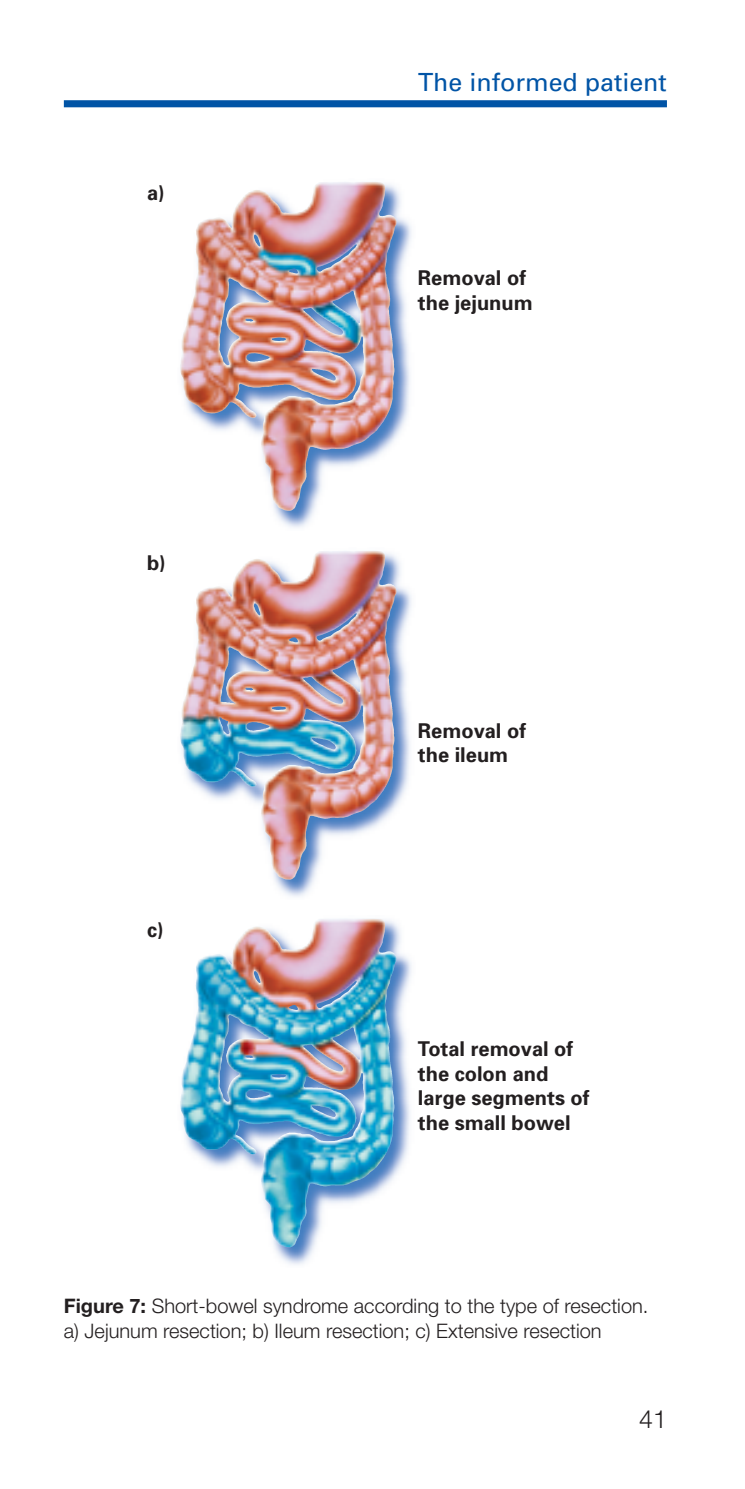
<style>
.page{position:relative;width:745px;height:1489px;background:#fff}
.page>*{position:absolute;margin:0;border:0;box-sizing:border-box;transform-origin:0 0}
.t1{font:25px "Univers";color:#0154a6}
.t2{font:300 25px "Helvetica Neue";color:#231f20}
.t3{font:700 20.5px/24.5px "Univers";color:#231f20}
.t4{font:300 20px/24.5px "Helvetica Neue";color:#231f20}
.s1{font-weight:700}
</style>
<div class="page">
<div style="left:64px;top:100px;width:602px;height:7px;background:#0154a6"></div>
<img style="left:180px;top:182px;width:232px;height:346px">
<img style="left:227px;top:182px;width:139px;height:46px">
<img style="left:180px;top:551px;width:232px;height:346px">
<img style="left:232px;top:551px;width:134px;height:33px">
<img style="left:180px;top:918px;width:232px;height:347px">
<img style="left:227px;top:918px;width:139px;height:46px">
<p class="t3" style="left:147px;top:180px;width:19px">a)</p>
<p class="t3" style="left:147px;top:550px;width:20px">b)</p>
<p class="t3" style="left:147px;top:916px;width:18px">c)</p>
<p class="t1" style="left:418px;top:67px;width:250px">The informed patient</p>
<p class="t3" style="left:417px;top:265px;width:116px">Removal of the jejunum</p>
<p class="t3" style="left:417px;top:717px;width:109px">Removal of the ileum</p>
<p class="t3" style="left:417px;top:1035px;width:173px">Total removal of the colon and large segments of the small bowel</p>
<p class="t4" style="left:64px;top:1293px;width:585px"><span class="s1">Figure 7:</span> Short-bowel syndrome according to the type of resection. a) Jejunum resection; b) Ileum resection; c) Extensive resection</p>
<p class="t2" style="left:638px;top:1403px;width:29px">41</p>
</div>
